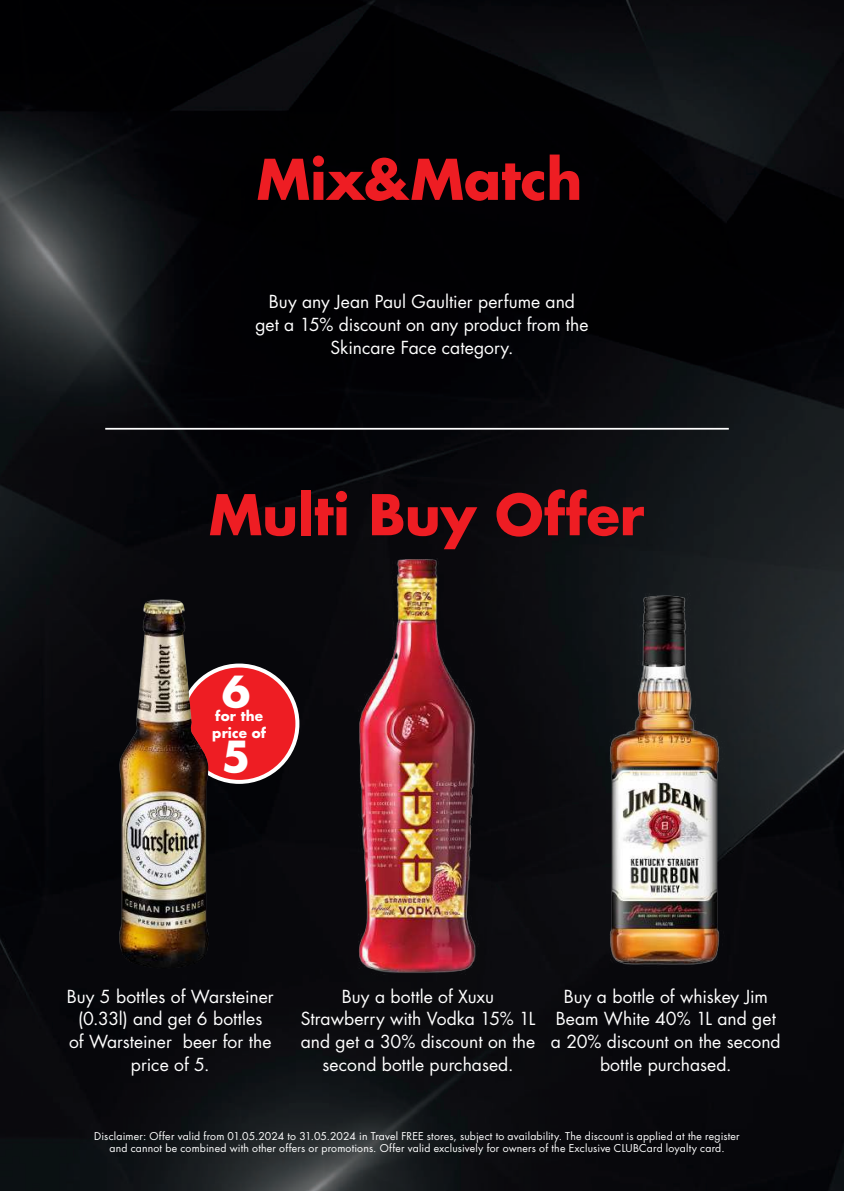
<style>
.page{position:relative;width:844px;height:1191px;background:#fff}
.page>*{position:absolute;margin:0;border:0;box-sizing:border-box;transform-origin:0 0}
.t1{font:700 54.6px "Futura LT Pro";letter-spacing:-.005em;color:#ee1d23}
.t2{font:700 41.65px/65.5px "Futura LT Pro";color:#fff}
.t3{font:17.5px/22.8px "Futura LT Pro";color:#fff;text-align:center}
.t4{font:700 13.65px/17.5px "Futura LT Pro";letter-spacing:.01em;color:#fff}
.t5{font:10.5px/12.2px "Futura LT Pro";letter-spacing:.015em;color:#fff;text-align:center}
</style>
<div class="page">
<img style="left:0;top:0;width:843px;height:1191px">
<div style="left:181px;top:665px;width:116px;height:117px;background:#ee1d23;border-radius:50%"></div>
<div style="left:179px;top:663px;width:120px;height:121px;border:4px solid #fff;border-radius:50%"></div>
<img style="left:119px;top:599px;width:90px;height:369px">
<img style="left:346px;top:517px;width:144px;height:459px">
<img style="left:591px;top:586px;width:146px;height:390px">
<hr style="left:105px;top:428px;width:623px;height:1px;background:#fff">
<h1 class="t1" style="left:256px;top:137px;width:327px">Mix&amp;Match</h1>
<p class="t3" style="left:255px;top:290px;width:335px">Buy any Jean Paul Gaultier perfume and get a 15% discount on any product from the<br>Skincare Face category.</p>
<h1 class="t1" style="left:209px;top:472px;width:437px">Multi Buy Offer</h1>
<h2 class="t2" style="left:222px;top:657px;width:30px">6<br>5</h2>
<p class="t4" style="left:212px;top:706px;width:55px">for the price of</p>
<p class="t3" style="left:67px;top:984px;width:208px">Buy 5 bottles of Warsteiner (0.33l) and get 6 bottles<br>of Warsteiner beer for the price of 5.</p>
<p class="t3" style="left:301px;top:984px;width:236px">Buy a bottle of Xuxu<br>Strawberry with Vodka 15% 1L and get a 30% discount on the second bottle purchased.</p>
<p class="t3" style="left:550px;top:984px;width:231px">Buy a bottle of whiskey Jim<br>Beam White 40% 1L and get a 20% discount on the second bottle purchased.</p>
<p class="t5" style="left:94px;top:1130px;width:647px">Disclaimer: Offer valid from 01.05.2024 to 31.05.2024 in Travel FREE stores, subject to availability. The discount is applied at the register and cannot be combined with other offers or promotions. Offer valid exclusively for owners of the Exclusive CLUBCard loyalty card.</p>
</div>
